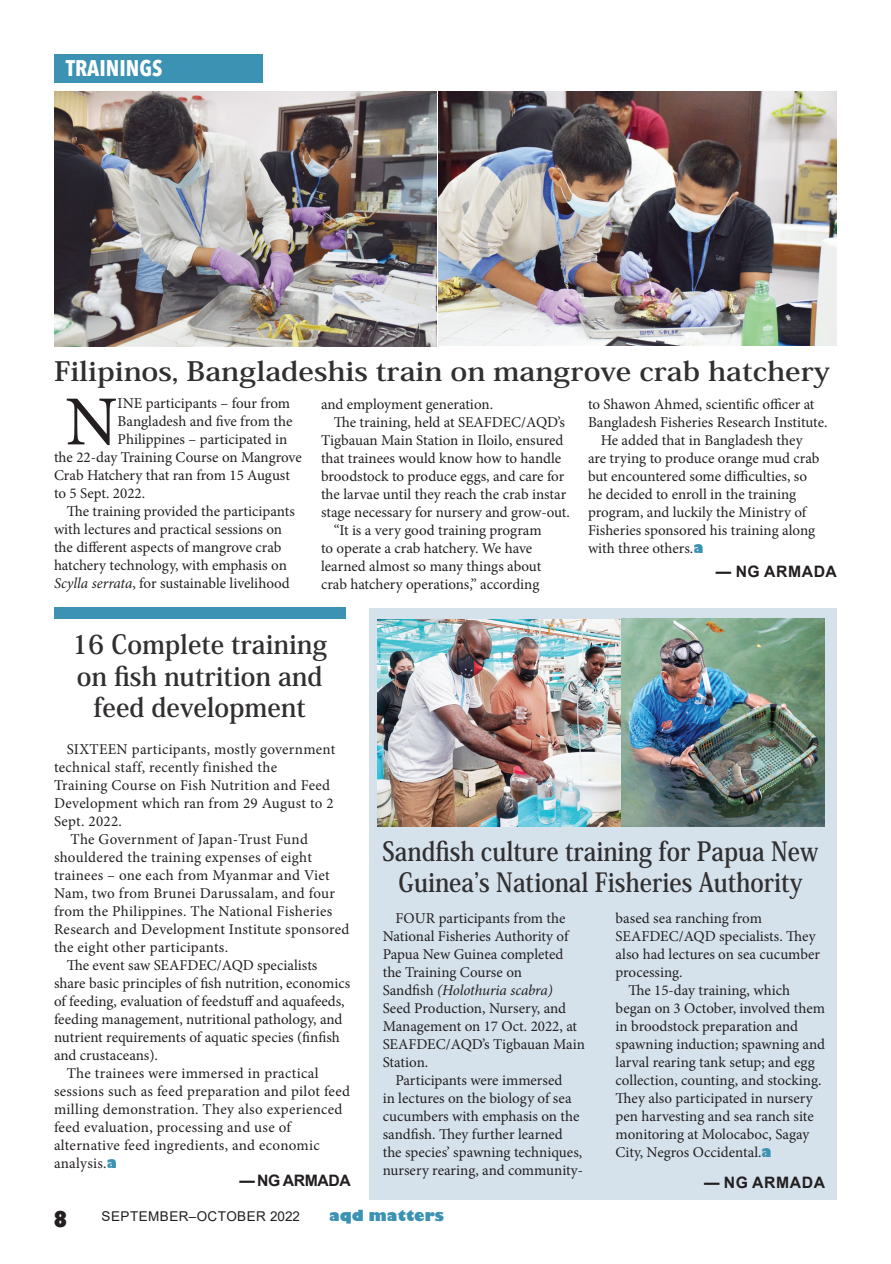
<style>
.page{position:relative;width:891px;height:1264px;background:#fff}
.page>*{position:absolute;margin:0;border:0;box-sizing:border-box;transform-origin:0 0}
.t1{font:70.35px "Minion Pro";color:#231f20}
.t2{font:700 26.55px "Koz Min Pro";color:#312f30;scale:1.12 1}
.t3{font:700 26.25px/31.5px "Koz Min Pro";color:#312f30;text-align:center;scale:.89 1}
.t4{font:700 26.25px/31.5px "Koz Min Pro";color:#312f30}
.t5{font:700 condensed 22.5px "Avenir Next LT Pro";color:#fff}
.t6{font:800 condensed 22.5px "Avenir Next LT Pro";color:#231f20}
.t7{font:700 15.75px "Arial";letter-spacing:.035em;color:#231f20}
.t8{font:700 15.75px "Arial";letter-spacing:-.025em;color:#231f20}
.t9{font:15px/18px "Minion Pro";color:#231f20}
.t10{font:15px/18px "Minion Pro";letter-spacing:.02em;color:#231f20}
.t11{font:800 15px "Gill Sans";color:#3b92b3}
.t12{font:13.5px "Arial";letter-spacing:.035em;color:#231f20}
.s1{font-style:italic}
.s2{font-family:"Gill Sans";font-weight:800;color:#3b92b3}
.s3{font-size:15.45px}
</style>
<div class="page">
<div style="left:54px;top:607px;width:291px;height:12px;background:#3b92b3"></div>
<img style="left:54px;top:91px;width:382px;height:255px">
<img style="left:439px;top:91px;width:398px;height:255px">
<div style="left:54px;top:54px;width:208px;height:29px;background:#3c92b3"></div>
<div style="left:369px;top:608px;width:468px;height:591px;background:#d5e2ec"></div>
<img style="left:377px;top:619px;width:447px;height:207px">
<p class="t5" style="left:66px;top:54px;width:98px">TRAININGS</p>
<p class="t2" style="left:54px;top:352px;width:694px">Filipinos, Bangladeshis train on mangrove crab hatchery</p>
<p class="t1" style="left:65px;top:375px;width:54px">N</p>
<p class="t9" style="left:118px;top:395px;width:174px">INE participants – four from</p>
<p class="t9" style="left:118px;top:413px;width:176px">Bangladesh and five from the</p>
<p class="t9" style="left:118px;top:431px;width:171px">Philippines – participated in</p>
<p class="t9" style="left:54px;top:449px;width:249px">the 22-day Training Course on Mangrove</p>
<p class="t9" style="left:54px;top:467px;width:237px">Crab Hatchery that ran from 15 August</p>
<p class="t9" style="left:54px;top:485px;width:93px">to 5 Sept. 2022.</p>
<p class="t9" style="left:54px;top:503px;width:242px;text-indent:13px">The training provided the participants with lectures and practical sessions on the different aspects of mangrove crab hatchery technology, with emphasis on <span class="s1">Scylla serrata</span>, for sustainable livelihood</p>
<p class="t9" style="left:321px;top:395px;width:174px">and employment generation.</p>
<p class="t9" style="left:321px;top:413px;width:250px;text-align:center">The training, held at SEAFDEC/AQD’s Tigbauan Main Station in Iloilo, ensured that trainees would know how to handle broodstock to produce eggs, and care for the larvae until they reach the crab instar stage necessary for nursery and grow-out.</p>
<p class="t9" style="left:321px;top:521px;width:222px;text-indent:13px">“It is a very good training program to operate a crab hatchery. We have learned almost so many things about crab hatchery operations,” according</p>
<p class="t4" style="left:72px;top:628px;width:257px">16 Complete training on fish nutrition and</p>
<p class="t4" style="left:94px;top:691px;width:214px">feed development</p>
<p class="t9" style="left:588px;top:395px;width:241px">to Shawon Ahmed, scientific officer at<br>Bangladesh Fisheries Research Institute.</p>
<p class="t9" style="left:588px;top:431px;width:233px;text-indent:13px">He added that in Bangladesh they are trying to produce orange mud crab but encountered some difficulties, so he decided to enroll in the training program, and luckily the Ministry of Fisheries sponsored his training along with three others.<span class="s2">a</span></p>
<p class="t7" style="left:716px;top:560px;width:122px"><span class="s3">—</span> NG ARMADA</p>
<p class="t10" style="left:54px;top:740px;width:283px;text-indent:13px">SIXTEEN participants, mostly government technical staff, recently finished the<br>Training Course on Fish Nutrition and Feed Development which ran from 29 August to 2<br>Sept. 2022.</p>
<p class="t9" style="left:54px;top:830px;width:297px;text-indent:16px">The Government of Japan-Trust Fund shouldered the training expenses of eight trainees – one each from Myanmar and Viet Nam, two from Brunei Darussalam, and four from the Philippines. The National Fisheries Research and Development Institute sponsored the eight other participants.</p>
<p class="t9" style="left:54px;top:956px;width:298px;text-indent:13px">The event saw SEAFDEC/AQD specialists share basic principles of fish nutrition, economics of feeding, evaluation of feedstuff and aquafeeds, feeding management, nutritional pathology, and nutrient requirements of aquatic species (finfish and crustaceans).</p>
<p class="t10" style="left:54px;top:1064px;width:298px;text-indent:13px">The trainees were immersed in practical sessions such as feed preparation and pilot feed milling demonstration. They also experienced feed evaluation, processing and use of alternative feed ingredients, and economic analysis.<span class="s2">a</span></p>
<p class="t8" style="left:239px;top:1169px;width:113px"><span class="s3">—</span> NG ARMADA</p>
<p class="t3" style="left:383px;top:834px;width:491px">Sandfish culture training for Papua New<br>Guinea’s National Fisheries Authority</p>
<p class="t9" style="left:383px;top:909px;width:204px;text-indent:13px">FOUR participants from the<br>National Fisheries Authority of<br>Papua New Guinea completed the Training Course on<br>Sandfish <span class="s1">(Holothuria scabra)<br></span>Seed Production, Nursery, and<br>Management on 17 Oct. 2022, at<br>SEAFDEC/AQD’s Tigbauan Main<br>Station.</p>
<p class="t9" style="left:383px;top:1071px;width:202px;text-indent:13px">Participants were immersed<br>in lectures on the biology of sea cucumbers with emphasis on the sandfish. They further learned the species’ spawning techniques, nursery rearing, and community-</p>
<p class="t9" style="left:616px;top:909px;width:206px">based sea ranching from<br>SEAFDEC/AQD specialists. They also had lectures on sea cucumber processing.</p>
<p class="t9" style="left:616px;top:981px;width:211px;text-indent:13px">The 15-day training, which began on 3 October, involved them in broodstock preparation and spawning induction; spawning and larval rearing tank setup; and egg collection, counting, and stocking.<br>They also participated in nursery pen harvesting and sea ranch site monitoring at Molocaboc, Sagay<br>City, Negros Occidental.<span class="s2">a</span></p>
<p class="t7" style="left:704px;top:1171px;width:122px"><span class="s3">—</span> NG ARMADA</p>
<h3 class="t6" style="left:54px;top:1205px;width:14px">8</h3>
<p class="t12" style="left:102px;top:1207px;width:200px">SEPTEMBER–OCTOBER 2022</p>
<p class="t11" style="left:329px;top:1206px;width:116px">aqd matters</p>
</div>
